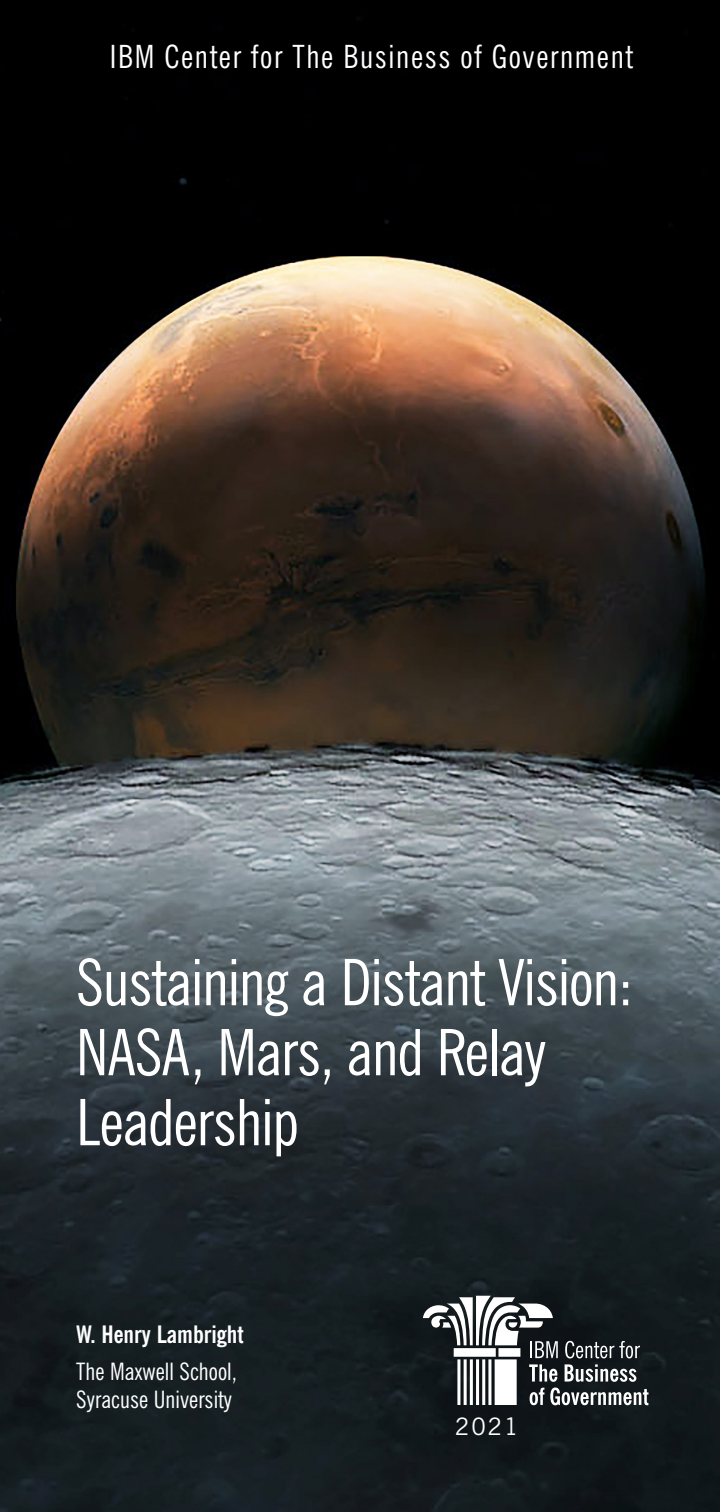
<style>
.page{position:relative;width:720px;height:1512px;background:#fff}
.page>*{position:absolute;margin:0;border:0;box-sizing:border-box;transform-origin:0 0}
.Report_Title{font:condensed 64px/70px "News Gothic BT";letter-spacing:-.015em;color:#fff}
.Front_Cover-Series_t{font:condensed 32px "News Gothic BT";letter-spacing:.05em;color:#fff}
.Front_Cover-Author_A{font:condensed 24px/28px "News Gothic BT";color:#fff}
.Front_Cover-Author_n{font:700 condensed 24px "News Gothic BT";color:#fff}
.Date{font:24px "News Gothic BT";color:#fff}
</style>
<div class="page">
<img style="left:0;top:0;width:720px;height:1512px">
<svg style="left:423px;top:1296px;width:225px;height:109px"></svg>
<p class="Front_Cover-Series_t" style="left:110px;top:37px;width:525px">IBM Center for The Business of Government</p>
<p class="Report_Title" style="left:76px;top:947px;width:559px">Sustaining a Distant Vision:<br>NASA, Mars, and Relay<br>Leadership</p>
<p class="Front_Cover-Author_n" style="left:76px;top:1319px;width:169px">W. Henry Lambright</p>
<p class="Front_Cover-Author_A" style="left:76px;top:1357px;width:162px">The Maxwell School,<br>Syracuse University</p>
<p class="Date" style="left:455px;top:1412px;width:65px">2021</p>
</div>
